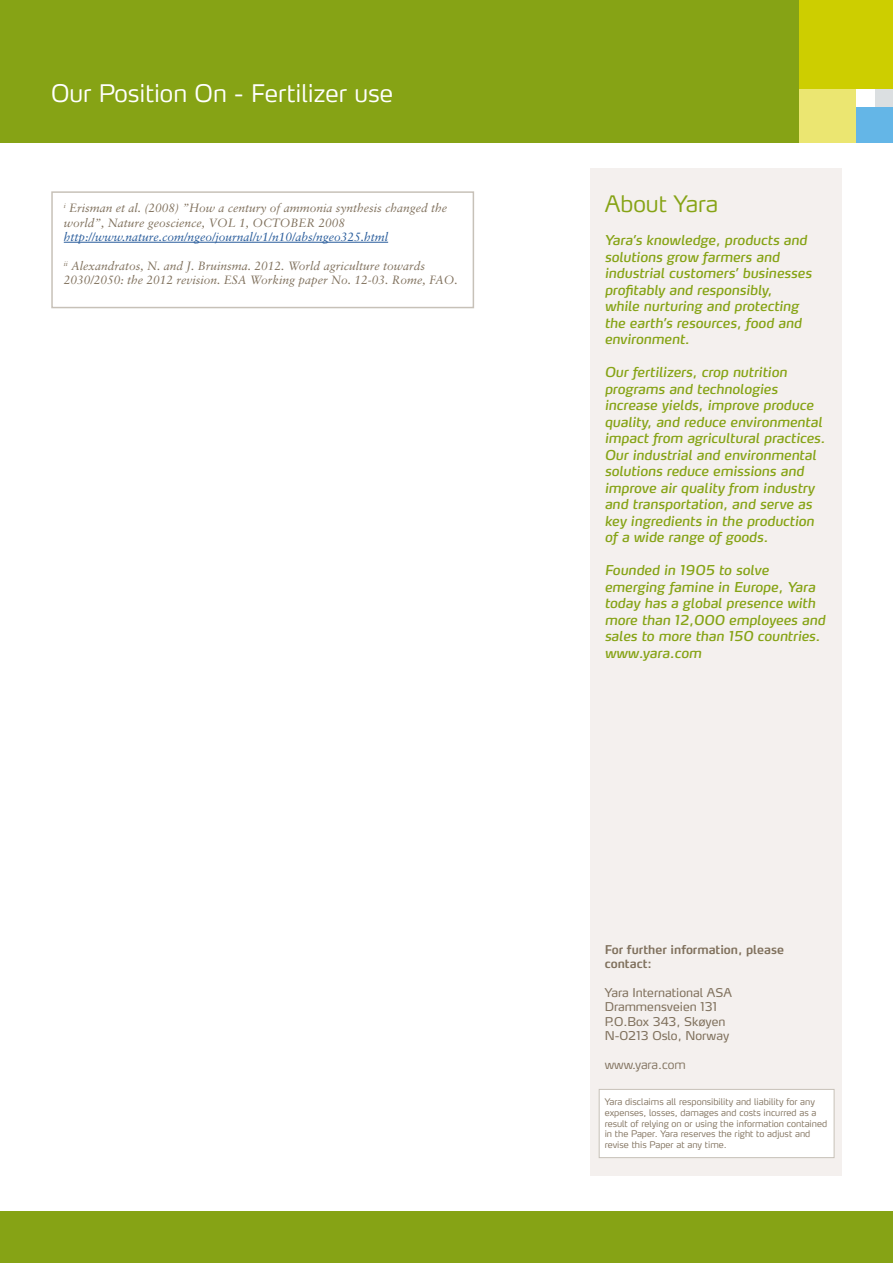
<style>
.page{position:relative;width:893px;height:1263px;background:#fff}
.page>*{position:absolute;margin:0;border:0;box-sizing:border-box;transform-origin:0 0}
.t1{font:300 24px "Yara Max LF";color:#fff}
.t2{font:300 22.5px "Yara Max LF";color:#86a315}
.t3{font:italic 13.5px/16.5px "Yara Max LF";color:#86a315}
.t4{font:italic 12px/14.4px "Sabon LT Pro";color:#80715d}
.t5{font:12px/14.4px "Yara Max LF";color:#80715d}
.t6{font:italic 12px "Sabon LT Pro";color:#275b9b}
.t7{font:600 12px/14.4px "Yara Max LF";color:#80715d}
.t8{font:300 12px "Yara Max LF";color:#80715d}
.t9{font:300 9px/10.8px "Yara Max LF";color:#80715d}
</style>
<div class="page">
<div style="left:591px;top:168px;width:251px;height:1008px;background:#f4f0ee"></div>
<div style="left:599px;top:1089px;width:235px;height:69px;background:#fff;border:1px solid #c7c1b8"></div>
<div style="left:0;top:1212px;width:893px;height:51px;background:#86a315"></div>
<hr style="left:64px;top:242px;width:324px;height:1px;background:#275b9b">
<div style="left:51px;top:191px;width:423px;height:117px;border:2px solid #c7c1b8"></div>
<div style="left:0;top:0;width:893px;height:142px;background:#86a315"></div>
<div style="left:875px;top:89px;width:18px;height:18px;background:#dbdfe1"></div>
<div style="left:856px;top:89px;width:19px;height:18px;background:#fff"></div>
<div style="left:856px;top:107px;width:37px;height:35px;background:#64b6e7"></div>
<div style="left:799px;top:89px;width:57px;height:54px;background:#ebe671"></div>
<div style="left:799px;top:0;width:94px;height:89px;background:#cdce00"></div>
<p class="t1" style="left:51px;top:79px;width:344px">Our Position On - Fertilizer use</p>
<p class="t4" style="left:64px;top:201px;width:385px"><sup>i</sup> Erisman et al. (2008) ”How a century of ammonia synthesis changed the world”, Nature geoscience, VOL 1, OCTOBER 2008</p>
<p class="t6" style="left:64px;top:229px;width:326px">http://www.nature.com/ngeo/journal/v1/n10/abs/ngeo325.html</p>
<p class="t4" style="left:64px;top:258px;width:396px"><sup>ii</sup> Alexandratos, N. and J. Bruinsma. 2012. World agriculture towards<br>2030/2050: the 2012 revision. ESA Working paper No. 12-03. Rome, FAO.</p>
<h3 class="t2" style="left:605px;top:190px;width:115px">About Yara</h3>
<p class="t3" style="left:605px;top:232px;width:208px">Yara’s knowledge, products and solutions grow farmers and industrial customers’ businesses profitably and responsibly,<br>while nurturing and protecting the earth’s resources, food and environment.</p>
<p class="t3" style="left:605px;top:364px;width:222px">Our fertilizers, crop nutrition programs and technologies increase yields, improve produce quality, and reduce environmental impact from agricultural practices.<br>Our industrial and environmental solutions reduce emissions and improve air quality from industry and transportation, and serve as key ingredients in the production of a wide range of goods.</p>
<p class="t3" style="left:605px;top:562px;width:222px">Founded in 1905 to solve emerging famine in Europe, Yara today has a global presence with more than 12,000 employees and sales to more than 150 countries. www.yara.com</p>
<p class="t7" style="left:605px;top:942px;width:181px">For further information, please contact:</p>
<p class="t5" style="left:605px;top:985px;width:129px">Yara International ASA<br>Drammensveien 131<br>P.O.Box 343, Skøyen<br>N-0213 Oslo, Norway</p>
<p class="t8" style="left:605px;top:1057px;width:83px">www.yara.com</p>
<p class="t9" style="left:605px;top:1096px;width:224px">Yara disclaims all responsibility and liability for any expenses, losses, damages and costs incurred as a result of relying on or using the information contained in the Paper. Yara reserves the right to adjust and revise this Paper at any time.</p>
</div>
